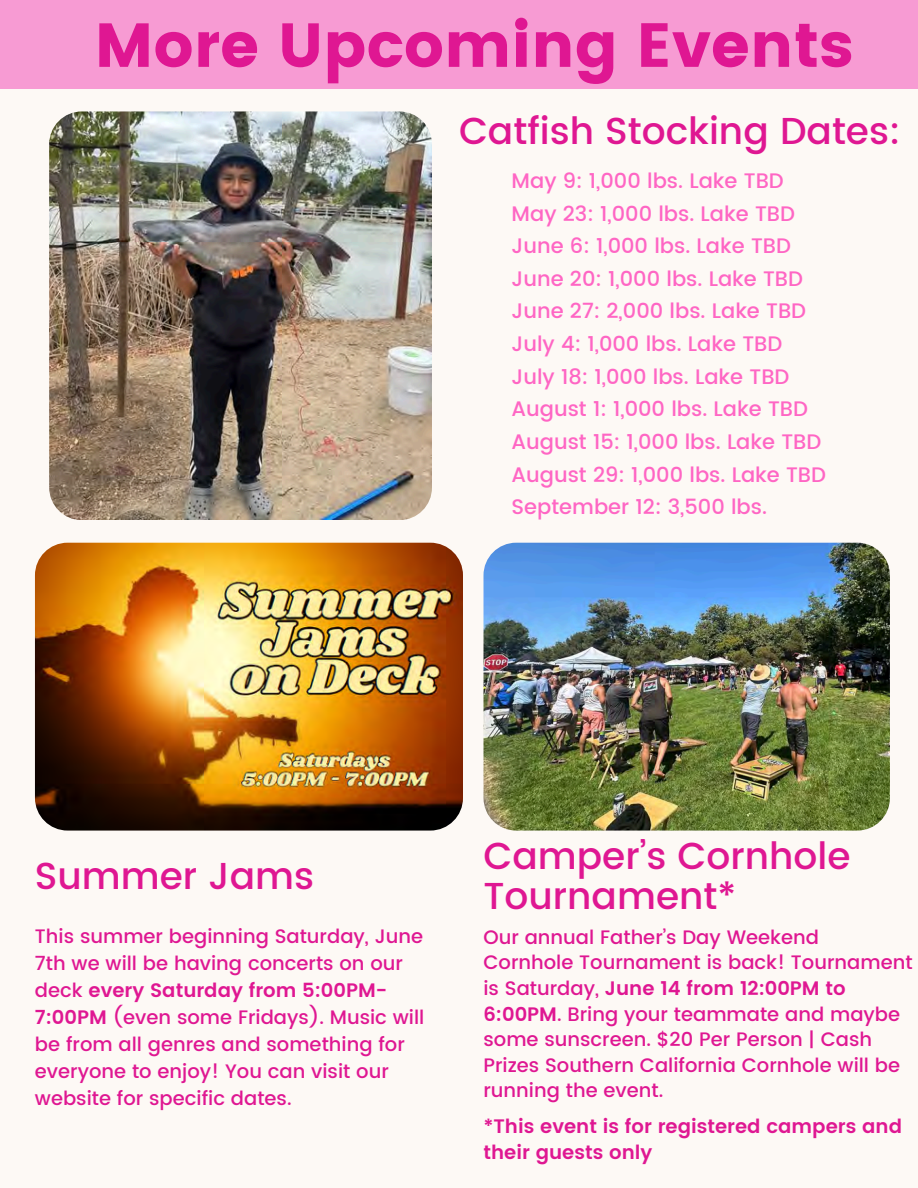
<style>
.page{position:relative;width:918px;height:1188px;background:#fdf9f5}
.page>*{position:absolute;margin:0;border:0;box-sizing:border-box;transform-origin:0 0}
.t1{font:61.95px "Poppins";color:#df1792}
.t2{font:500 37.5px/40.5px "Poppins";color:#df1792}
.t3{font:500 21px "Poppins";color:#ff66c4}
.t4{font:500 19.5px/27px "Poppins";color:#df1792}
.t5{font:600 19.5px/25.7px "Poppins";color:#df1792}
.s1{font-weight:600}
</style>
<div class="page">
<div style="left:0;top:0;width:918px;height:89px;background:#f79bd3"></div>
<img style="left:35px;top:543px;width:427px;height:288px;border-radius:33px">
<img style="left:483px;top:543px;width:407px;height:287px;border-radius:33px">
<img style="left:49px;top:111px;width:383px;height:409px">
<h2 class="t1" style="left:95px;top:9px;width:760px">More Upcoming Events</h2>
<p class="t2" style="left:459px;top:111px;width:443px">Catfish Stocking Dates:</p>
<p class="t3" style="left:512px;top:168px;width:274px">May 9: 1,000 lbs. Lake TBD</p>
<p class="t3" style="left:512px;top:201px;width:285px">May 23: 1,000 lbs. Lake TBD</p>
<p class="t3" style="left:512px;top:234px;width:281px">June 6: 1,000 lbs. Lake TBD</p>
<p class="t3" style="left:512px;top:266px;width:293px">June 20: 1,000 lbs. Lake TBD</p>
<p class="t3" style="left:512px;top:299px;width:296px">June 27: 2,000 lbs. Lake TBD</p>
<p class="t3" style="left:512px;top:332px;width:272px">July 4: 1,000 lbs. Lake TBD</p>
<p class="t3" style="left:512px;top:364px;width:279px">July 18: 1,000 lbs. Lake TBD</p>
<p class="t3" style="left:512px;top:397px;width:298px">August 1: 1,000 lbs. Lake TBD</p>
<p class="t3" style="left:512px;top:429px;width:311px">August 15: 1,000 lbs. Lake TBD</p>
<h2 class="t3" style="left:512px;top:462px;width:316px">August 29: 1,000 lbs. Lake TBD</h2>
<p class="t3" style="left:512px;top:495px;width:257px">September 12: 3,500 lbs.</p>
<p class="t2" style="left:35px;top:856px;width:281px">Summer Jams</p>
<h1 class="t4" style="left:35px;top:923px;width:391px">This summer beginning Saturday, June 7th we will be having concerts on our deck <span class="s1">every Saturday from 5:00PM-7:00PM</span> (even some Fridays). Music will be from all genres and something for everyone to enjoy! You can visit our website for specific dates.</h1>
<p class="t2" style="left:483px;top:836px;width:369px">Camper’s Cornhole<br>Tournament*</p>
<p class="t4" style="left:483px;top:924px;width:431px;line-height:25.7px">Our annual Father’s Day Weekend Cornhole Tournament is back! Tournament is Saturday, <span class="s1">June 14 from 12:00PM to 6:00PM</span>. Bring your teammate and maybe some sunscreen. $20 Per Person | Cash Prizes Southern California Cornhole will be running the event.</p>
<p class="t5" style="left:483px;top:1114px;width:420px">*This event is for registered campers and their guests only</p>
</div>
